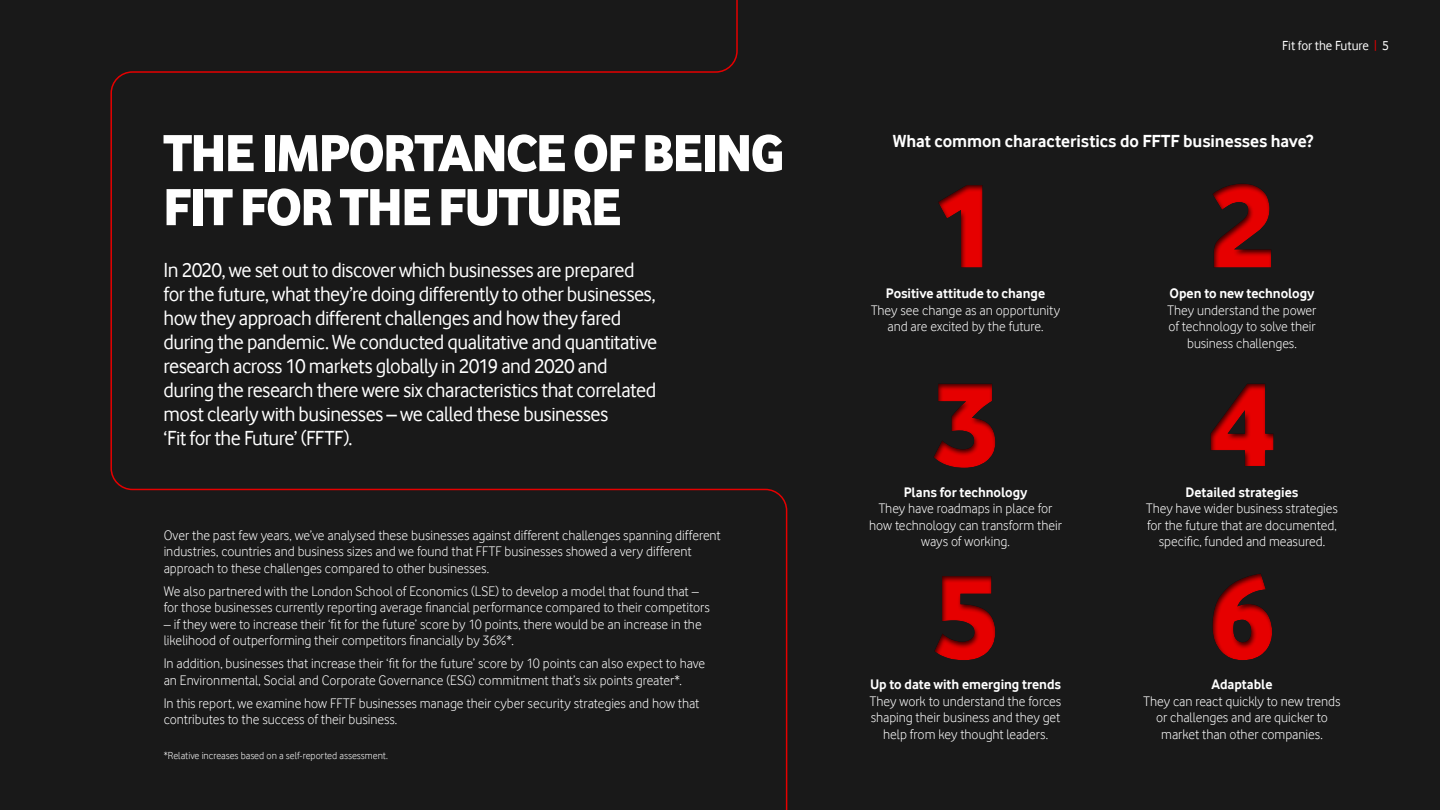
<style>
.page{position:relative;width:1440px;height:810px;background:#191919}
.page>*{position:absolute;margin:0;border:0;box-sizing:border-box;transform-origin:0 0}
.t1{font:124.5px "Vodafone Ex B";color:#e60000}
.t2{font:54px/54px "Vodafone Ex B";letter-spacing:-.035em;color:#fff}
.t3{font:21px/24px "Vodafone Rg";letter-spacing:-.025em;color:#fff}
.t4{font:700 18px "Vodafone Rg";letter-spacing:-.005em;color:#fff}
.t5{font:14.25px/16.5px "Vodafone Lt";color:#fff;text-align:center}
.t6{font:700 14.25px "Vodafone Rg";letter-spacing:-.005em;color:#fff}
.t7{font:13.5px "Vodafone Rg";color:#fff}
.t8{font:10.5px "Vodafone Lt";color:#fff}
.s1{color:#e60000}
</style>
<div class="page">
<svg style="left:110px;top:0;width:678px;height:810px"></svg>
<h2 class="t2" style="left:163px;top:124px;width:623px">THE IMPORTANCE OF BEING<br>FIT FOR THE FUTURE</h2>
<p class="t3" style="left:163px;top:258px;width:495px">In 2020, we set out to discover which businesses are prepared for the future, what they’re doing differently to other businesses, how they approach different challenges and how they fared during the pandemic. We conducted qualitative and quantitative research across 10 markets globally in 2019 and 2020 and during the research there were six characteristics that correlated most clearly with businesses – we called these businesses<br>‘Fit for the Future’ (FFTF).</p>
<p class="t5" style="left:164px;top:527px;width:559px;text-align:left">Over the past few years, we’ve analysed these businesses against different challenges spanning different industries, countries and business sizes and we found that FFTF businesses showed a very different approach to these challenges compared to other businesses.</p>
<p class="t5" style="left:164px;top:583px;width:548px;text-align:left">We also partnered with the London School of Economics (LSE) to develop a model that found that – for those businesses currently reporting average financial performance compared to their competitors</p>
<p class="t5" style="left:164px;top:616px;width:539px;text-align:left">– if they were to increase their ‘fit for the future’ score by 10 points, there would be an increase in the likelihood of outperforming their competitors financially by 36%*.</p>
<p class="t5" style="left:164px;top:655px;width:543px;text-align:left">In addition, businesses that increase their ‘fit for the future’ score by 10 points can also expect to have an Environmental, Social and Corporate Governance (ESG) commitment that’s six points greater*.</p>
<p class="t5" style="left:164px;top:694px;width:537px;text-align:left">In this report, we examine how FFTF businesses manage their cyber security strategies and how that contributes to the success of their business.</p>
<p class="t8" style="left:164px;top:750px;width:226px">*Relative increases based on a self-reported assessment.</p>
<p class="t7" style="left:1282px;top:38px;width:108px">Fit for the Future <span class="s1">|</span> 5</p>
<p class="t4" style="left:893px;top:131px;width:422px">What common characteristics do FFTF businesses have?</p>
<h1 class="t1" style="left:932px;top:148px;width:69px">1</h1>
<p class="t6" style="left:886px;top:285px;width:161px">Positive attitude to change</p>
<p class="t5" style="left:871px;top:302px;width:191px">They see change as an opportunity and are excited by the future.</p>
<h1 class="t1" style="left:932px;top:347px;width:69px">3</h1>
<p class="t6" style="left:904px;top:484px;width:125px">Plans for technology</p>
<p class="t5" style="left:869px;top:500px;width:194px">They have roadmaps in place for how technology can transform their ways of working.</p>
<h1 class="t1" style="left:933px;top:539px;width:69px">5</h1>
<p class="t6" style="left:870px;top:676px;width:193px">Up to date with emerging trends</p>
<p class="t5" style="left:870px;top:693px;width:193px">They work to understand the forces shaping their business and they get help from key thought leaders.</p>
<h1 class="t1" style="left:1208px;top:148px;width:69px">2</h1>
<p class="t6" style="left:1170px;top:285px;width:146px">Open to new technology</p>
<p class="t5" style="left:1168px;top:302px;width:150px">They understand the power of technology to solve their business challenges.</p>
<h1 class="t1" style="left:1208px;top:347px;width:69px">4</h1>
<p class="t6" style="left:1186px;top:484px;width:114px">Detailed strategies</p>
<p class="t5" style="left:1146px;top:500px;width:193px">They have wider business strategies for the future that are documented, specific, funded and measured.</p>
<h1 class="t1" style="left:1208px;top:539px;width:69px">6</h1>
<p class="t6" style="left:1212px;top:676px;width:62px">Adaptable</p>
<p class="t5" style="left:1143px;top:693px;width:199px">They can react quickly to new trends or challenges and are quicker to market than other companies.</p>
</div>
